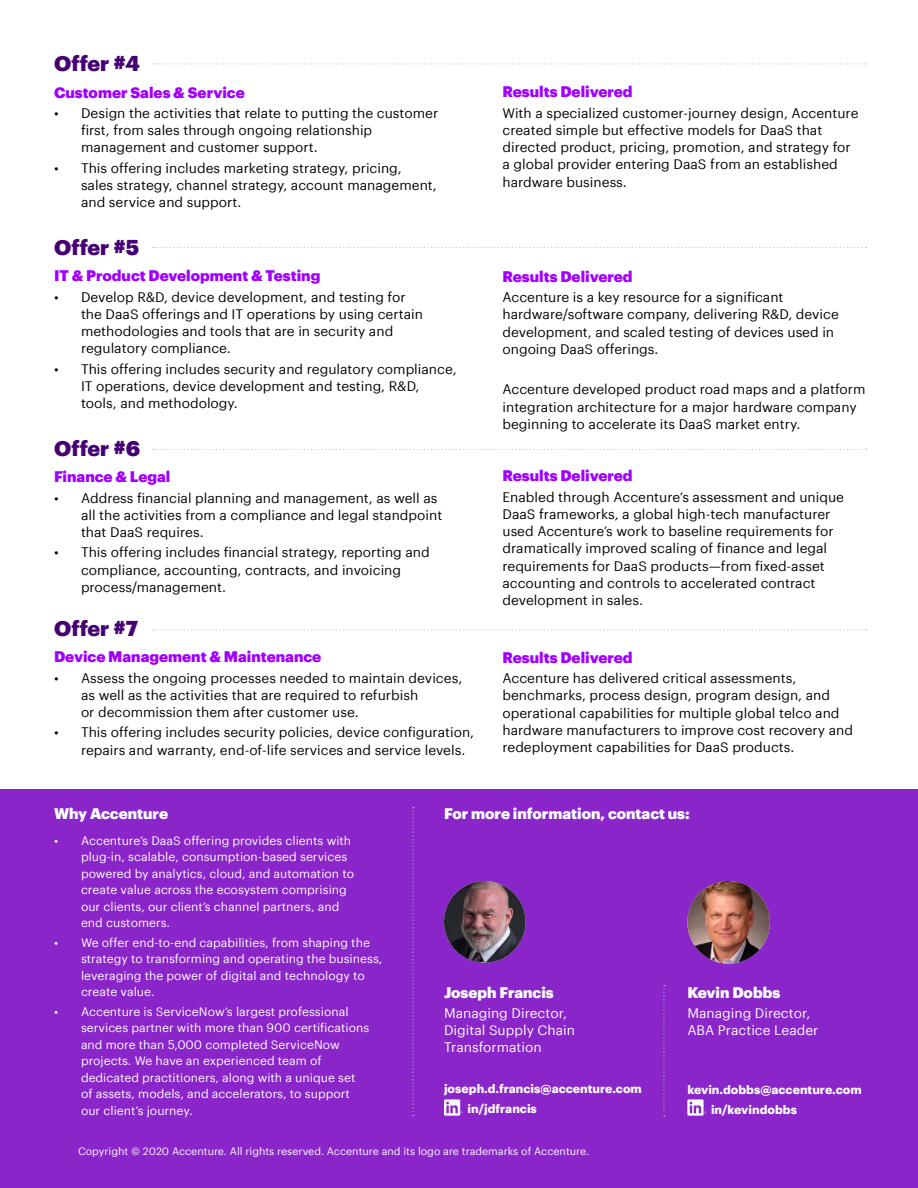
<style>
.page{position:relative;width:918px;height:1188px;background:#fff}
.page>*{position:absolute;margin:0;border:0;box-sizing:border-box;transform-origin:0 0}
.t1{font:900 21px "Graphik";color:#460073}
.t2{font:900 15px "Graphik";color:#a100ff}
.t3{font:900 15px "Graphik";color:#fff}
.t4{font:13.5px/17.2px "Graphik";color:#000}
.t5{font:13.5px/17.2px "Graphik";color:#fff}
.t6{font:12px/16.5px "Graphik";color:#fff}
.t7{font:700 12px/20.2px "Graphik";color:#fff}
.t8{font:10.5px "Graphik";color:#fff}
</style>
<div class="page">
<div style="left:0;top:789px;width:918px;height:399px;background:#8a26c9"></div>
<img style="left:444px;top:881px;width:82px;height:82px;border-radius:41px">
<svg style="left:412px;top:807px;width:2px;height:309px"></svg>
<svg style="left:153px;top:63px;width:714px;height:2px"></svg>
<svg style="left:153px;top:247px;width:714px;height:1px"></svg>
<svg style="left:153px;top:449px;width:714px;height:1px"></svg>
<svg style="left:153px;top:629px;width:714px;height:2px"></svg>
<svg style="left:444px;top:1099px;width:19px;height:17px"></svg>
<img style="left:687px;top:881px;width:83px;height:83px;border-radius:41px">
<svg style="left:663px;top:985px;width:2px;height:131px"></svg>
<svg style="left:687px;top:1099px;width:19px;height:17px"></svg>
<h1 class="t1" style="left:54px;top:47px;width:87px">Offer #4</h1>
<p class="t2" style="left:54px;top:80px;width:192px">Customer Sales &amp; Service</p>
<p class="t4" style="left:81px;top:103px;width:359px;text-indent:-27px">• Design the activities that relate to putting the customer first, from sales through ongoing relationship management and customer support.</p>
<p class="t4" style="left:81px;top:158px;width:357px;text-indent:-27px">• This offering includes marketing strategy, pricing, sales strategy, channel strategy, account management, and service and support.</p>
<h1 class="t1" style="left:54px;top:231px;width:87px">Offer #5</h1>
<p class="t2" style="left:54px;top:264px;width:268px">IT &amp; Product Development &amp; Testing</p>
<p class="t4" style="left:81px;top:287px;width:344px;text-indent:-27px">• Develop R&amp;D, device development, and testing for the DaaS offerings and IT operations by using certain methodologies and tools that are in security and regulatory compliance.</p>
<p class="t4" style="left:81px;top:359px;width:377px;text-indent:-27px">• This offering includes security and regulatory compliance,<br>IT operations, device development and testing, R&amp;D, tools, and methodology.</p>
<h1 class="t1" style="left:54px;top:432px;width:88px">Offer #6</h1>
<p class="t2" style="left:54px;top:465px;width:118px">Finance &amp; Legal</p>
<p class="t4" style="left:81px;top:488px;width:363px;text-indent:-27px">• Address financial planning and management, as well as all the activities from a compliance and legal standpoint that DaaS requires.</p>
<p class="t4" style="left:81px;top:543px;width:350px;text-indent:-27px">• This offering includes financial strategy, reporting and compliance, accounting, contracts, and invoicing process/management.</p>
<h1 class="t1" style="left:54px;top:612px;width:86px">Offer #7</h1>
<p class="t2" style="left:54px;top:645px;width:269px">Device Management &amp; Maintenance</p>
<p class="t4" style="left:81px;top:668px;width:383px;text-indent:-27px">• Assess the ongoing processes needed to maintain devices, as well as the activities that are required to refurbish<br>or decommission them after customer use.</p>
<p class="t4" style="left:81px;top:723px;width:395px;text-indent:-27px">• This offering includes security policies, device configuration, repairs and warranty, end-of-life services and service levels.</p>
<p class="t2" style="left:502px;top:80px;width:132px">Results Delivered</p>
<p class="t4" style="left:502px;top:103px;width:358px">With a specialized customer-journey design, Accenture created simple but effective models for DaaS that directed product, pricing, promotion, and strategy for a global provider entering DaaS from an established hardware business.</p>
<p class="t2" style="left:502px;top:265px;width:132px">Results Delivered</p>
<p class="t4" style="left:502px;top:287px;width:338px">Accenture is a key resource for a significant hardware/software company, delivering R&amp;D, device development, and scaled testing of devices used in ongoing DaaS offerings.</p>
<p class="t4" style="left:502px;top:380px;width:365px">Accenture developed product road maps and a platform integration architecture for a major hardware company beginning to accelerate its DaaS market entry.</p>
<p class="t2" style="left:502px;top:464px;width:132px">Results Delivered</p>
<p class="t4" style="left:502px;top:487px;width:343px">Enabled through Accenture’s assessment and unique DaaS frameworks, a global high-tech manufacturer used Accenture’s work to baseline requirements for dramatically improved scaling of finance and legal requirements for DaaS products—from fixed-asset accounting and controls to accelerated contract development in sales.</p>
<p class="t2" style="left:502px;top:646px;width:132px">Results Delivered</p>
<p class="t4" style="left:502px;top:668px;width:352px">Accenture has delivered critical assessments, benchmarks, process design, program design, and operational capabilities for multiple global telco and hardware manufacturers to improve cost recovery and redeployment capabilities for DaaS products.</p>
<p class="t3" style="left:444px;top:802px;width:247px">For more information, contact us:</p>
<p class="t3" style="left:54px;top:802px;width:116px">Why Accenture</p>
<p class="t6" style="left:81px;top:831px;width:275px;text-indent:-27px">• Accenture’s DaaS offering provides clients with plug-in, scalable, consumption-based services powered by analytics, cloud, and automation to create value across the ecosystem comprising our clients, our client’s channel partners, and end customers.</p>
<p class="t6" style="left:81px;top:933px;width:303px;text-indent:-27px">• We offer end-to-end capabilities, from shaping the strategy to transforming and operating the business, leveraging the power of digital and technology to create value.</p>
<p class="t6" style="left:81px;top:1002px;width:290px;text-indent:-27px">• Accenture is ServiceNow’s largest professional services partner with more than 900 certifications and more than 5,000 completed ServiceNow projects. We have an experienced team of dedicated practitioners, along with a unique set of assets, models, and accelerators, to support our client’s journey.</p>
<p class="t3" style="left:444px;top:980px;width:111px">Joseph Francis</p>
<p class="t5" style="left:444px;top:1003px;width:133px">Managing Director,<br>Digital Supply Chain<br>Transformation</p>
<p class="t7" style="left:468px;top:1077px;width:176px;text-indent:-24px">joseph.d.francis@accenture.com in/jdfrancis</p>
<p class="t8" style="left:78px;top:1143px;width:513px">Copyright © 2020 Accenture. All rights reserved. Accenture and its logo are trademarks of Accenture.</p>
<p class="t3" style="left:687px;top:980px;width:94px">Kevin Dobbs</p>
<p class="t5" style="left:687px;top:1003px;width:133px">Managing Director,<br>ABA Practice Leader</p>
<p class="t7" style="left:711px;top:1078px;width:152px;text-indent:-24px">kevin.dobbs@accenture.com in/kevindobbs</p>
</div>
